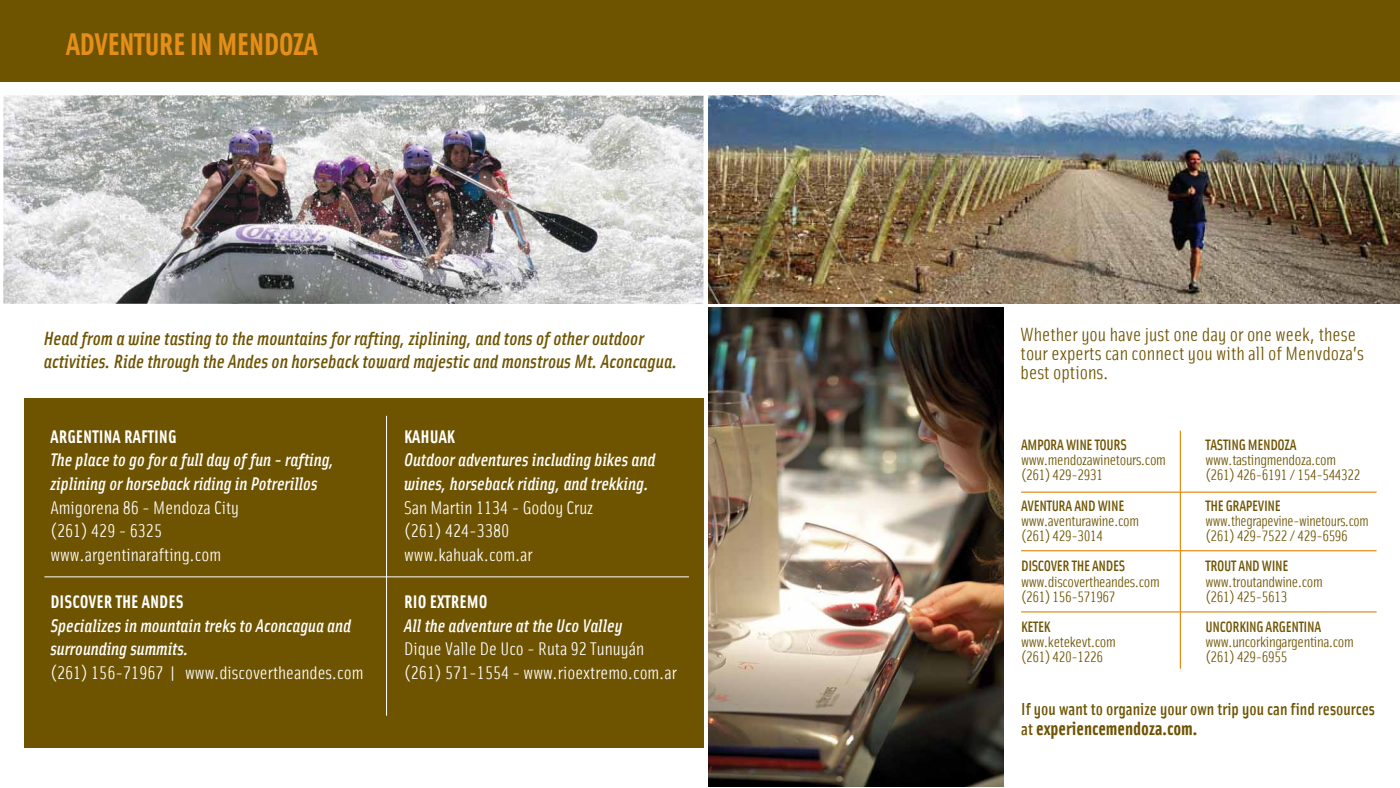
<style>
.page{position:relative;width:1400px;height:788px;background:#fff}
.page>*{position:absolute;margin:0;border:0;box-sizing:border-box;transform-origin:0 0}
.t1{font:31.59px "Solex Bold Lining";letter-spacing:-.025em;color:#e58e1a}
.t2{font:italic 19.25px/22.8px "Solex Medium Lining";color:#6e5300}
.t3{font:19.25px/19.2px "Solex";color:#6e5300}
.t4{font:700 19.25px "Solex";color:#6e5300}
.t5{font:italic 18.38px/23.6px "Solex Medium Lining";color:#fff}
.t6{font:18.38px/23.6px "Solex Regular Lining";color:#fff}
.t7{font:700 18.38px "Solex";color:#fff}
.t8{font:500 17.5px "Solex";color:#6e5300}
.t9{font:15.14px/15.1px "Solex Regular Lining";letter-spacing:-.025em;color:#6e5300}
.t10{font:15.14px "Solex Medium Lining";letter-spacing:-.025em;color:#6e5300}
.t11{font:15.14px/15.1px "Solex Regular Lining";letter-spacing:-.025em;color:#6e5300;scale:.95 1}
.s1{font-weight:500;font-size:17.5px}
</style>
<div class="page">
<hr style="left:1021px;top:491px;width:356px;height:1px;background:#e58e1a">
<hr style="left:1021px;top:550px;width:356px;height:1px;background:#e58e1a">
<hr style="left:1021px;top:611px;width:356px;height:1px;background:#e58e1a">
<img style="left:708px;top:95px;width:692px;height:209px">
<img style="left:3px;top:95px;width:701px;height:209px">
<div style="left:24px;top:398px;width:680px;height:350px;background:#6e5300"></div>
<hr style="left:44px;top:576px;width:645px;height:1px;background:#fff">
<hr style="left:386px;top:416px;width:1px;height:299px;background:#fff">
<div style="left:0;top:0;width:1400px;height:82px;background:#6e5300"></div>
<img style="left:708px;top:307px;width:296px;height:479px">
<hr style="left:1180px;top:430px;width:1px;height:238px;background:#e58e1a">
<h1 class="t1" style="left:66px;top:23px;width:253px">ADVENTURE IN MENDOZA</h1>
<p class="t2" style="left:44px;top:326px;width:635px">Head from a wine tasting to the mountains for rafting, ziplining, and tons of other outdoor activities. Ride through the Andes on horseback toward majestic and monstrous Mt. Aconcagua.</p>
<p class="t7" style="left:50px;top:424px;width:128px">ARGENTINA RAFTING</p>
<p class="t5" style="left:50px;top:447px;width:285px">The place to go for a full day of fun - rafting, ziplining or horseback riding in Potrerillos</p>
<p class="t6" style="left:50px;top:494px;width:190px">Amigorena 86 - Mendoza City (261) 429 - 6325 www.argentinarafting.com</p>
<p class="t7" style="left:50px;top:589px;width:135px">DISCOVER THE ANDES</p>
<p class="t5" style="left:50px;top:612px;width:302px">Specializes in mountain treks to Aconcagua and surrounding summits.</p>
<p class="t6" style="left:50px;top:660px;width:315px">(261) 156-71967 | www.discovertheandes.com</p>
<p class="t7" style="left:404px;top:424px;width:52px">KAHUAK</p>
<p class="t5" style="left:404px;top:447px;width:253px">Outdoor adventures including bikes and wines, horseback riding, and trekking.</p>
<p class="t6" style="left:404px;top:494px;width:191px">San Martin 1134 - Godoy Cruz (261) 424-3380 www.kahuak.com.ar</p>
<p class="t7" style="left:404px;top:589px;width:85px">RIO EXTREMO</p>
<p class="t5" style="left:404px;top:612px;width:220px">All the adventure at the Uco Valley</p>
<p class="t6" style="left:404px;top:636px;width:274px">Dique Valle De Uco - Ruta 92 Tunuyán (261) 571-1554 - www.rioextremo.com.ar</p>
<p class="t3" style="left:1021px;top:324px;width:345px">Whether you have just one day or one week, these tour experts can connect you with all of Menvdoza’s best options.</p>
<p class="t10" style="left:1021px;top:435px;width:107px">AMPORA WINE TOURS</p>
<p class="t9" style="left:1021px;top:452px;width:146px">www.mendozawinetours.com (261) 429-2931</p>
<p class="t10" style="left:1021px;top:495px;width:105px">AVENTURA AND WINE</p>
<p class="t9" style="left:1021px;top:512px;width:120px">www.aventurawine.com (261) 429-3014</p>
<p class="t10" style="left:1021px;top:556px;width:106px">DISCOVER THE ANDES</p>
<p class="t9" style="left:1021px;top:573px;width:140px">www.discovertheandes.com (261) 156-571967</p>
<p class="t10" style="left:1021px;top:617px;width:31px">KETEK</p>
<p class="t9" style="left:1021px;top:633px;width:96px">www.ketekevt.com (261) 420-1226</p>
<p class="t10" style="left:1206px;top:435px;width:93px">TASTING MENDOZA</p>
<p class="t9" style="left:1206px;top:452px;width:156px">www.tastingmendoza.com (261) 426-6191 / 154-544322</p>
<p class="t10" style="left:1206px;top:495px;width:77px">THE GRAPEVINE</p>
<p class="t11" style="left:1206px;top:512px;width:173px">www.thegrapevine-winetours.com (261) 429-7522 / 429-6596</p>
<p class="t10" style="left:1206px;top:556px;width:85px">TROUT AND WINE</p>
<p class="t9" style="left:1206px;top:573px;width:119px">www.troutandwine.com (261) 425-5613</p>
<p class="t10" style="left:1206px;top:617px;width:117px">UNCORKING ARGENTINA</p>
<p class="t9" style="left:1206px;top:633px;width:150px">www.uncorkingargentina.com (261) 429-6955</p>
<p class="t8" style="left:1021px;top:697px;width:355px">If you want to organize your own trip you can find resources</p>
<p class="t4" style="left:1021px;top:716px;width:178px"><span class="s1">at</span> experiencemendoza.com.</p>
</div>
